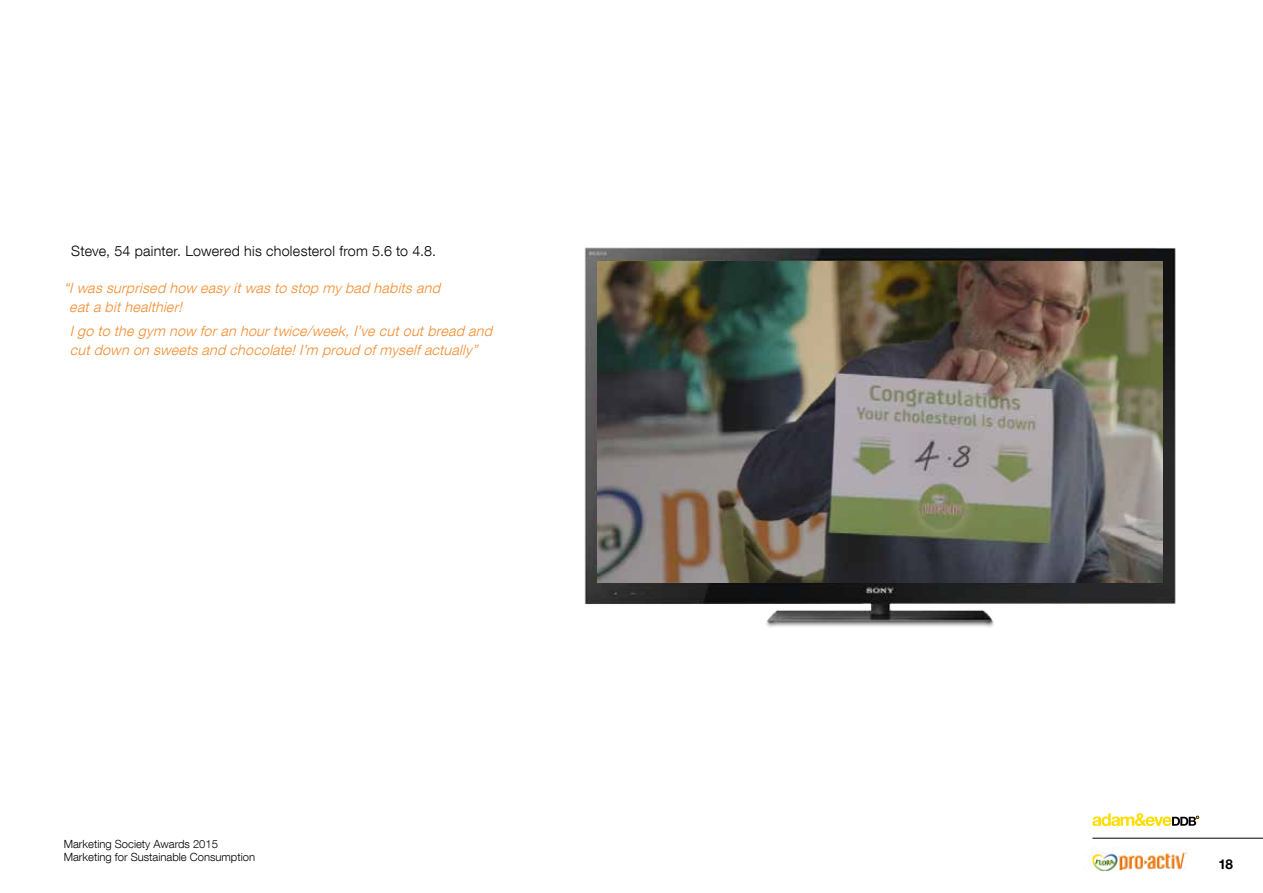
<style>
.page{position:relative;width:1263px;height:893px;background:#fff}
.page>*{position:absolute;margin:0;border:0;box-sizing:border-box;transform-origin:0 0}
.t1{font:italic 300 14.25px/19.5px "Helvetica Neueforaande DDB";color:#f28d30}
.t2{font:300 14.25px "Helvetica Neueforaande DDB";letter-spacing:.02em;color:#000}
.t3{font:700 13.5px "Helvetica Neueforaande DDB";color:#000}
.t4{font:300 11.25px/12.8px "Helvetica Neueforaande DDB";color:#000}
</style>
<div class="page">
<svg style="left:1092px;top:813px;width:107px;height:13px"></svg>
<hr style="left:1092px;top:838px;width:171px;height:1px;background:#000">
<img style="left:1090px;top:851px;width:98px;height:21px">
<img style="left:584px;top:247px;width:592px;height:380px">
<img style="left:597px;top:261px;width:565px;height:321px">
<p class="t2" style="left:71px;top:242px;width:366px">Steve, 54 painter. Lowered his cholesterol from 5.6 to 4.8.</p>
<p class="t1" style="left:69px;top:278px;width:376px;text-indent:-5px">“Iwas surprised how easy itwas to stop my bad habits and eata bithealthier!</p>
<p class="t1" style="left:70px;top:321px;width:428px">Igo to the gym now foran hourtwice/week,I’ve cutoutbread and cutdown on sweets and chocolate!I’m proud ofmyselfactually ”</p>
<p class="t4" style="left:64px;top:838px;width:193px">Marketing Society Awards 2015<br>Marketing for Sustainable Consumption</p>
<p class="t3" style="left:1218px;top:856px;width:16px">18</p>
</div>
